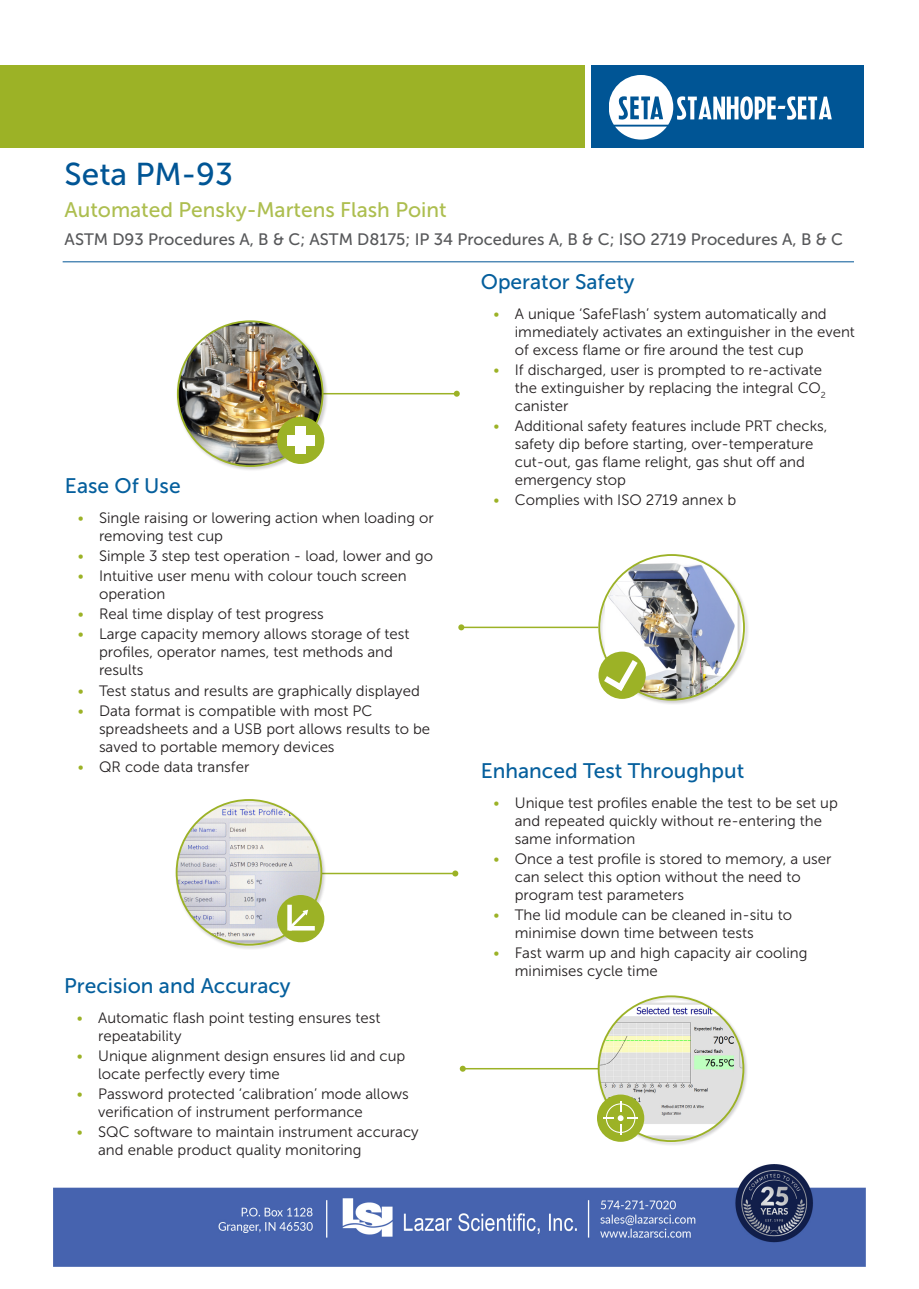
<style>
.page{position:relative;width:919px;height:1289px;background:#fff}
.page>*{position:absolute;margin:0;border:0;box-sizing:border-box;transform-origin:0 0}
.t1{font:31.5px "Museo Sans 500";color:#005595}
.t2{font:21px "Museo Sans 500";color:#055f9d}
.t3{font:21px "Museo Sans 500";color:#adbe4f}
.t4{font:16.5px "Museo Sans 500";color:#57585a}
.t5{font:15px/18px "Museo Sans 300";color:#231f20}
.s1{color:#9cb226}
</style>
<div class="page">
<hr style="left:278px;top:393px;width:178px;height:1px;background:#9cb226">
<svg style="left:453px;top:391px;width:6px;height:6px"></svg>
<hr style="left:461px;top:626px;width:137px;height:2px;background:#9cb226">
<svg style="left:458px;top:624px;width:6px;height:6px"></svg>
<hr style="left:287px;top:872px;width:168px;height:2px;background:#9cb226">
<svg style="left:452px;top:870px;width:6px;height:6px"></svg>
<hr style="left:462px;top:1067px;width:212px;height:2px;background:#9cb226">
<svg style="left:459px;top:1065px;width:6px;height:6px"></svg>
<div style="left:0;top:65px;width:584px;height:82px;background:#9cb226"></div>
<div style="left:176px;top:319px;width:152px;height:152px;background:#231f20;opacity:.21"></div>
<img style="left:178px;top:322px;width:144px;height:144px">
<hr style="left:63px;top:261px;width:790px;height:1px;background:#005595">
<div style="left:277px;top:416px;width:47px;height:48px;background:#9cb226;border-radius:50%"></div>
<div style="left:287px;top:435px;width:27px;height:10px;background:#fff"></div>
<div style="left:295px;top:426px;width:11px;height:28px;background:#fff"></div>
<div style="left:597px;top:994px;width:152px;height:152px;background:#231f20;opacity:.21"></div>
<img style="left:598px;top:1002px;width:145px;height:135px">
<div style="left:597px;top:1094px;width:47px;height:47px;background:#9cb226;border-radius:50%"></div>
<svg style="left:603px;top:1101px;width:34px;height:33px"></svg>
<div style="left:175px;top:798px;width:152px;height:152px;background:#231f20;opacity:.21"></div>
<img style="left:177px;top:804px;width:144px;height:138px">
<div style="left:277px;top:895px;width:47px;height:47px;background:#9cb226;border-radius:50%"></div>
<svg style="left:286px;top:897px;width:22px;height:34px"></svg>
<div style="left:287px;top:904px;width:5px;height:26px;background:#fff"></div>
<hr style="left:289px;top:926px;width:26px;height:4px;background:#fff">
<div style="left:597px;top:553px;width:152px;height:152px;background:#231f20;opacity:.21"></div>
<img style="left:605px;top:555px;width:132px;height:144px">
<div style="left:598px;top:651px;width:47px;height:48px;background:#9cb226;border-radius:50%"></div>
<svg style="left:601px;top:657px;width:39px;height:37px"></svg>
<div style="left:591px;top:65px;width:272px;height:82px;background:#005595"></div>
<svg style="left:609px;top:75px;width:222px;height:65px"></svg>
<img style="left:53px;top:1164px;width:812px;height:102px">
<h1 class="t1" style="left:65px;top:157px;width:170px">Seta PM-93</h1>
<h2 class="t3" style="left:65px;top:198px;width:383px">Automated Pensky-Martens Flash Point</h2>
<p class="t4" style="left:65px;top:230px;width:780px">ASTM D93 Procedures A, B &amp; C; ASTM D8175; IP 34 Procedures A, B &amp; C; ISO 2719 Procedures A, B &amp; C</p>
<h2 class="t2" style="left:65px;top:474px;width:117px">Ease Of Use</h2>
<p class="t5" style="left:99px;top:509px;width:336px;text-indent:-21px"><span class="s1">•</span> Single raising or lowering action when loading or removing test cup</p>
<p class="t5" style="left:78px;top:547px;width:357px"><span class="s1">•</span> Simple 3 step test operation - load, lower and go</p>
<p class="t5" style="left:99px;top:567px;width:309px;text-indent:-21px"><span class="s1">•</span> Intuitive user menu with colour touch screen operation</p>
<p class="t5" style="left:78px;top:605px;width:248px"><span class="s1">•</span> Real time display of test progress</p>
<p class="t5" style="left:99px;top:625px;width:312px;text-indent:-21px"><span class="s1">•</span> Large capacity memory allows storage of test profiles, operator names, test methods and results</p>
<p class="t5" style="left:78px;top:681px;width:343px"><span class="s1">•</span> Test status and results are graphically displayed</p>
<p class="t5" style="left:99px;top:701px;width:332px;text-indent:-21px"><span class="s1">•</span> Data format is compatible with most PC spreadsheets and a USB port allows results to be saved to portable memory devices</p>
<p class="t5" style="left:78px;top:757px;width:173px"><span class="s1">•</span> QR code data transfer</p>
<h2 class="t2" style="left:64px;top:973px;width:228px">Precision and Accuracy</h2>
<p class="t5" style="left:98px;top:1008px;width:284px;text-indent:-21px"><span class="s1">•</span> Automatic flash point testing ensures test repeatability</p>
<p class="t5" style="left:98px;top:1046px;width:309px;text-indent:-21px"><span class="s1">•</span> Unique alignment design ensures lid and cup locate perfectly every time</p>
<p class="t5" style="left:98px;top:1084px;width:312px;text-indent:-21px"><span class="s1">•</span> Password protected ‘calibration’ mode allows verification of instrument performance</p>
<p class="t5" style="left:98px;top:1122px;width:322px;text-indent:-21px"><span class="s1">•</span> SQC software to maintain instrument accuracy and enable product quality monitoring</p>
<h2 class="t2" style="left:480px;top:270px;width:155px">Operator Safety</h2>
<p class="t5" style="left:514px;top:304px;width:341px;text-indent:-21px"><span class="s1">•</span> A unique ‘SafeFlash’ system automatically and immediately activates an extinguisher in the event of excess flame or fire around the test cup</p>
<p class="t5" style="left:514px;top:361px;width:312px;text-indent:-21px"><span class="s1">•</span> If discharged, user is prompted to re-activate the extinguisher by replacing the integral CO<sub>2 </sub>canister</p>
<p class="t5" style="left:514px;top:417px;width:314px;text-indent:-21px"><span class="s1">•</span> Additional safety features include PRT checks, safety dip before starting, over-temperature cut-out, gas flame relight, gas shut off and emergency stop</p>
<p class="t5" style="left:493px;top:491px;width:244px"><span class="s1">•</span> Complies with ISO 2719 annex b</p>
<h2 class="t2" style="left:480px;top:758px;width:265px">Enhanced Test Throughput</h2>
<p class="t5" style="left:514px;top:793px;width:324px;text-indent:-21px"><span class="s1">•</span> Unique test profiles enable the test to be set up and repeated quickly without re-entering the same information</p>
<p class="t5" style="left:514px;top:849px;width:318px;text-indent:-21px"><span class="s1">•</span> Once a test profile is stored to memory, a user can select this option without the need to program test parameters</p>
<p class="t5" style="left:514px;top:905px;width:279px;text-indent:-21px"><span class="s1">•</span> The lid module can be cleaned in-situ to minimise down time between tests</p>
<p class="t5" style="left:514px;top:943px;width:294px;text-indent:-21px"><span class="s1">•</span> Fast warm up and high capacity air cooling minimises cycle time</p>
</div>
